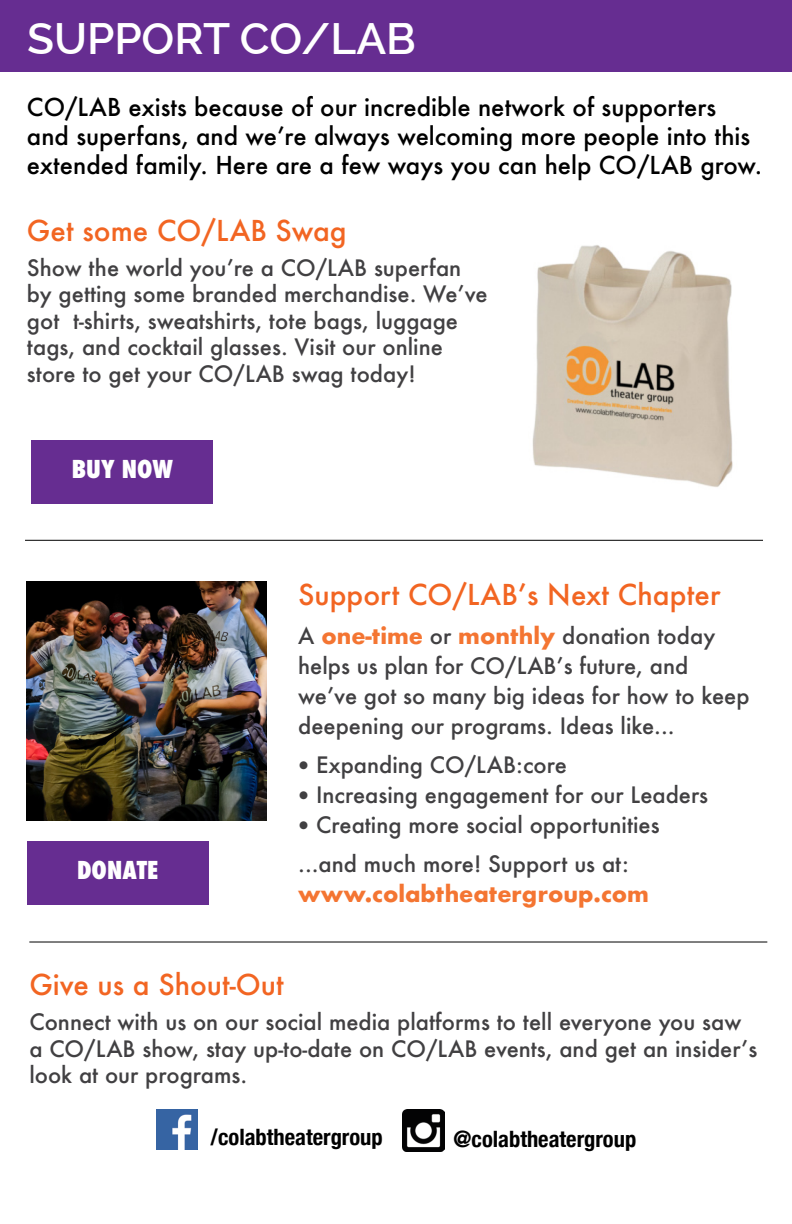
<style>
.page{position:relative;width:792px;height:1224px;background:#fff}
.page>*{position:absolute;margin:0;border:0;box-sizing:border-box;transform-origin:0 0}
.t1{font:600 44px "Raleway";color:#fff}
.t2{font:500 28px "Futura";color:#f26522}
.t3{font:500 24px/28.8px "Futura";color:#000}
.t4{font:800 condensed 24px "Futura";color:#fff}
.t5{font:700 condensed 22.6px "Helvetica Neue";color:#000}
.t6{font:500 22px/26.4px "Futura";color:#414042}
.t7{font:700 22px "Futura";color:#f47532}
.s1{font-weight:700;color:#f47532}
.s2{font-family:"Helvetica Neue";font-weight:900;font-stretch:condensed}
</style>
<div class="page">
<img style="left:157px;top:1109px;width:40px;height:41px">
<img style="left:403px;top:1110px;width:41px;height:41px">
<div style="left:0;top:0;width:792px;height:72px;background:#662d91"></div>
<img style="left:532px;top:245px;width:201px;height:242px">
<div style="left:32px;top:440px;width:181px;height:64px;background:#662d91"></div>
<hr style="left:25px;top:540px;width:738px;height:1px;background:#000">
<hr style="left:29px;top:942px;width:738px;height:1px;background:#000">
<div style="left:27px;top:842px;width:181px;height:63px;background:#662d91"></div>
<img style="left:27px;top:582px;width:239px;height:239px">
<h1 class="t1" style="left:27px;top:13px;width:390px">SUPPORT CO/LAB</h1>
<p class="t3" style="left:27px;top:93px;width:737px">CO/LAB exists because of our incredible network of supporters and superfans, and we’re always welcoming more people into this extended family. Here are a few ways you can help CO/LAB grow.</p>
<p class="t2" style="left:27px;top:211px;width:321px">Get some CO/LAB Swag</p>
<p class="t6" style="left:27px;top:254px;width:462px">Show the world you’re a CO/LAB superfan by getting some branded merchandise. We’ve got t-shirts, sweatshirts, tote bags, luggage tags, and cocktail glasses. Visit our online store to get your CO/LAB swag today!</p>
<p class="t4" style="left:72px;top:453px;width:103px">BUY NOW</p>
<p class="t4" style="left:77px;top:854px;width:83px">DONATE</p>
<p class="t2" style="left:298px;top:575px;width:424px">Support CO/LAB’s Next Chapter</p>
<p class="t6" style="left:298px;top:620px;width:453px;line-height:30px">A <span class="s1">one-time</span> or <span class="s1">monthly</span> donation today helps us plan for CO/LAB’s future, and we’ve got so many big ideas for how to keep deepening our programs. Ideas like...</p>
<p class="t6" style="left:298px;top:751px;width:270px"><span class="s2">•</span> Expanding CO/LAB:core</p>
<p class="t6" style="left:298px;top:781px;width:411px"><span class="s2">•</span> Increasing engagement for our Leaders</p>
<p class="t6" style="left:298px;top:805px;width:363px;line-height:39px"><span class="s2">•</span> Creating more social opportunities ...and much more! Support us at:</p>
<p class="t7" style="left:298px;top:878px;width:352px">www.colabtheatergroup.com</p>
<p class="t2" style="left:29px;top:965px;width:256px">Give us a Shout-Out</p>
<p class="t6" style="left:29px;top:1009px;width:729px">Connect with us on our social media platforms to tell everyone you saw a CO/LAB show, stay up-to-date on CO/LAB events, and get an insider’s look at our programs.</p>
<p class="t5" style="left:211px;top:1118px;width:174px">/colabtheatergroup</p>
<p class="t5" style="left:454px;top:1120px;width:184px">@colabtheatergroup</p>
</div>
